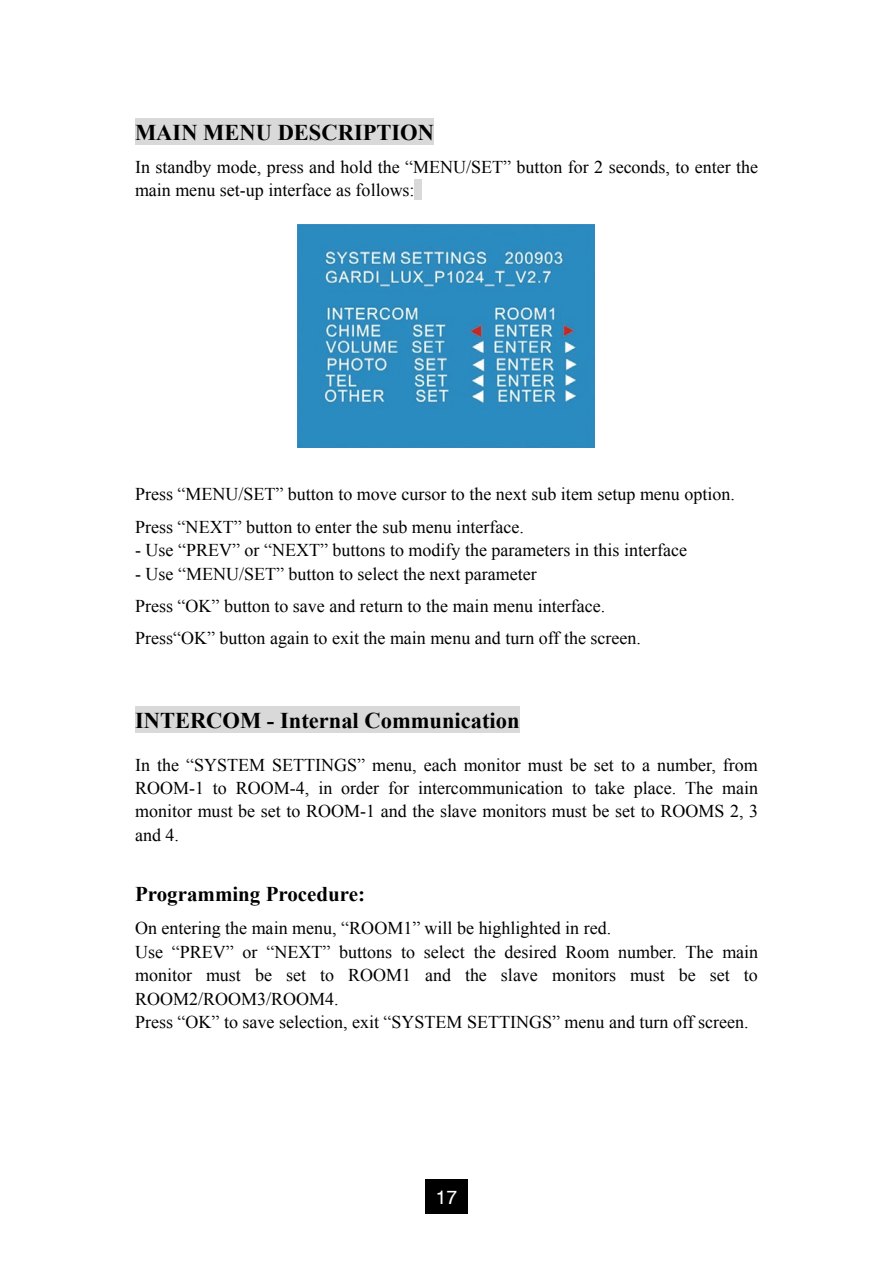
<style>
.page{position:relative;width:893px;height:1263px;background:#fff}
.page>*{position:absolute;margin:0;border:0;box-sizing:border-box;transform-origin:0 0}
.t1{font:700 22.5px "Times New Roman";color:#000}
.t2{font:700 21px "Times New Roman";color:#000}
.t3{font:19.5px "Swiss 721 BT";color:#fff}
.t4{font:18px/23.4px "Times New Roman";color:#000}
</style>
<div class="page">
<div style="left:425px;top:1179px;width:43px;height:34px;background:#000"></div>
<div style="left:135px;top:118px;width:299px;height:26px;background:#d9d9d9"></div>
<div style="left:414px;top:179px;width:8px;height:21px;background:#d9d9d9"></div>
<div style="left:135px;top:707px;width:384px;height:26px;background:#d9d9d9"></div>
<img style="left:297px;top:225px;width:297px;height:223px">
<p class="t1" style="left:135px;top:117px;width:300px">MAIN MENU DESCRIPTION</p>
<p class="t4" style="left:135px;top:155px;width:625px">In standby mode, press and hold the “MENU/SET” button for 2 seconds, to enter the main menu set-up interface as follows:</p>
<p class="t4" style="left:135px;top:478px;width:601px;line-height:32.4px">Press “MENU/SET” button to move cursor to the next sub item setup menu option.<br>Press “NEXT” button to enter the sub menu interface.</p>
<p class="t4" style="left:135px;top:538px;width:554px">- Use “PREV” or “NEXT” buttons to modify the parameters in this interface</p>
<p class="t4" style="left:135px;top:557px;width:507px;line-height:32.4px">- Use “MENU/SET” button to select the next parameter<br>Press “OK” button to save and return to the main menu interface.<br>Press“OK” button again to exit the main menu and turn off the screen.</p>
<p class="t1" style="left:135px;top:705px;width:386px">INTERCOM - Internal Communication</p>
<p class="t4" style="left:135px;top:752px;width:625px;text-align:justify">In the “SYSTEM SETTINGS” menu, each monitor must be set to a number, from ROOM-1 to ROOM-4, in order for intercommunication to take place. The main monitor must be set to ROOM-1 and the slave monitors must be set to ROOMS 2, 3 and 4.</p>
<p class="t2" style="left:135px;top:879px;width:232px">Programming Procedure:</p>
<p class="t4" style="left:135px;top:916px;width:625px">On entering the main menu, “ROOM1” will be highlighted in red.<br>Use “PREV” or “NEXT” buttons to select the desired Room number. The main monitor must be set to ROOM1 and the slave monitors must be set to ROOM2/ROOM3/ROOM4.<br>Press “OK” to save selection, exit “SYSTEM SETTINGS” menu and turn off screen.</p>
<p class="t3" style="left:436px;top:1185px;width:21px">17</p>
</div>
